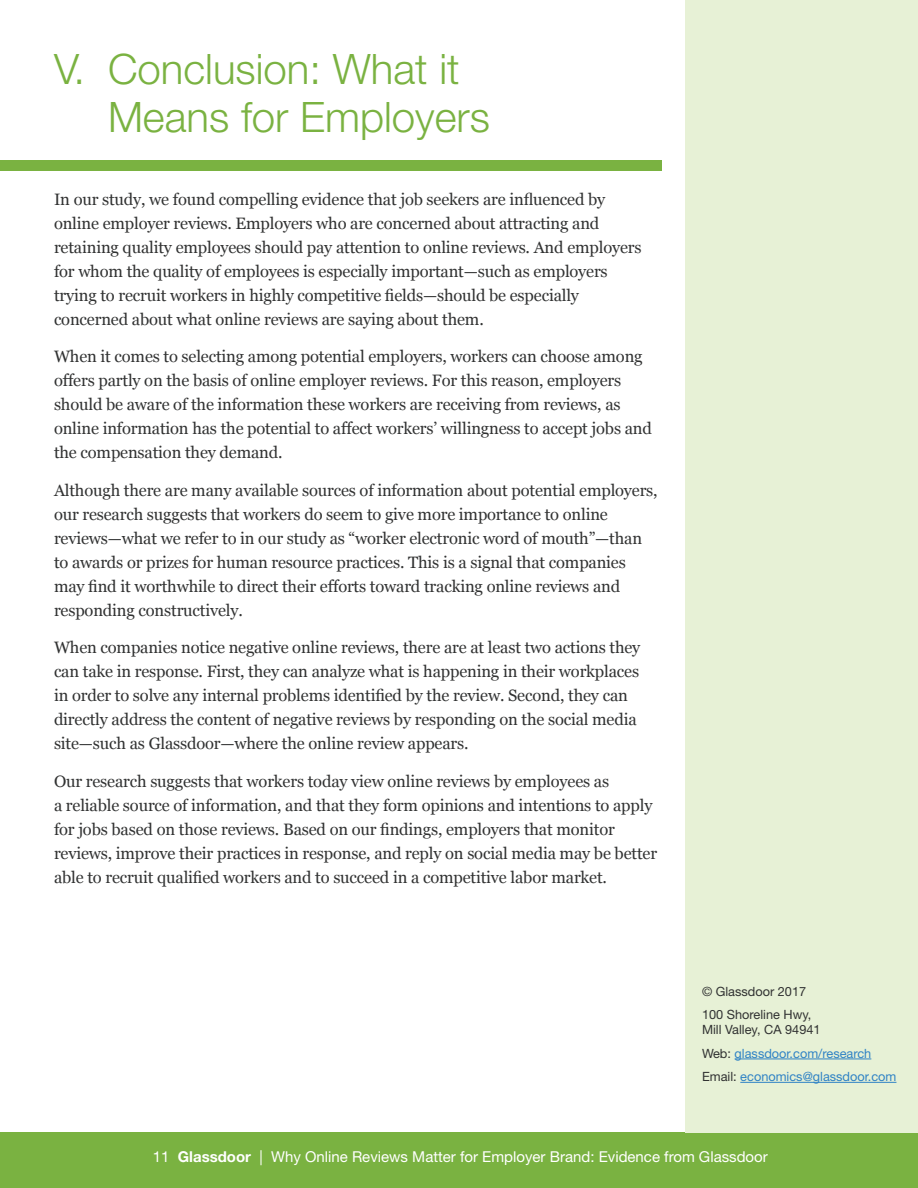
<style>
.page{position:relative;width:918px;height:1188px;background:#fff}
.page>*{position:absolute;margin:0;border:0;box-sizing:border-box;transform-origin:0 0}
.t1{font:300 42px/48px "Helvetica Neue LT Std";color:#7ab241}
.t2{font:16.5px/24px "Georgia";letter-spacing:-.01em;color:#313232}
.t3{font:15px "Helvetica Neue LT Std";color:#fff}
.t4{font:12.75px/23.4px "Helvetica Neue LT Std";color:#3083c5}
.t5{font:12.75px/23.4px "Helvetica Neue LT Std";color:#313232}
.s1{color:#313232}
.s2{font-weight:700}
</style>
<div class="page">
<div style="left:0;top:1132px;width:918px;height:56px;background:#7ab241"></div>
<div style="left:0;top:160px;width:662px;height:11px;background:#7ab241"></div>
<div style="left:686px;top:0;width:232px;height:1132px;background:#e7f1d6"></div>
<hr style="left:735px;top:1059px;width:136px;height:1px;background:#3083c5">
<hr style="left:740px;top:1082px;width:156px;height:1px;background:#3083c5">
<h1 class="t1" style="left:108px;top:44px;width:383px;text-indent:-54px">V. Conclusion: What it<br>Means for Employers</h1>
<p class="t2" style="left:54px;top:186px;width:589px">In our study, we found compelling evidence that job seekers are influenced by online employer reviews. Employers who are concerned about attracting and retaining quality employees should pay attention to online reviews. And employers for whom the quality of employees is especially important—such as employers trying to recruit workers in highly competitive fields—should be especially concerned about what online reviews are saying about them.</p>
<p class="t2" style="left:54px;top:344px;width:600px">When it comes to selecting among potential employers, workers can choose among offers partly on the basis of online employer reviews. For this reason, employers should be aware of the information these workers are receiving from reviews, as online information has the potential to affect workers’ willingness to accept jobs and the compensation they demand.</p>
<p class="t2" style="left:54px;top:477px;width:605px">Although there are many available sources of information about potential employers, our research suggests that workers do seem to give more importance to online reviews—what we refer to in our study as “worker electronic word of mouth”—than to awards or prizes for human resource practices. This is a signal that companies may find it worthwhile to direct their efforts toward tracking online reviews and responding constructively.</p>
<p class="t2" style="left:54px;top:635px;width:588px">When companies notice negative online reviews, there are at least two actions they can take in response. First, they can analyze what is happening in their workplaces in order to solve any internal problems identified by the review. Second, they can directly address the content of negative reviews by responding on the social media site—such as Glassdoor—where the online review appears.</p>
<p class="t2" style="left:54px;top:768px;width:605px">Our research suggests that workers today view online reviews by employees as<br>a reliable source of information, and that they form opinions and intentions to apply for jobs based on those reviews. Based on our findings, employers that monitor reviews, improve their practices in response, and reply on social media may be better able to recruit qualified workers and to succeed in a competitive labor market.</p>
<p class="t5" style="left:702px;top:979px;width:111px">© Glassdoor 2017<br>100 Shoreline Hwy,</p>
<p class="t4" style="left:702px;top:1018px;width:196px"><span class="s1">Mill Valley, CA 94941<br>Web:</span> glassdoor.com/research<br><span class="s1">Email:</span> economics@glassdoor.com</p>
<p class="t3" style="left:153px;top:1148px;width:617px">11 <span class="s2">Glassdoor</span> | Why Online Reviews Matter for Employer Brand: Evidence from Glassdoor</p>
</div>
